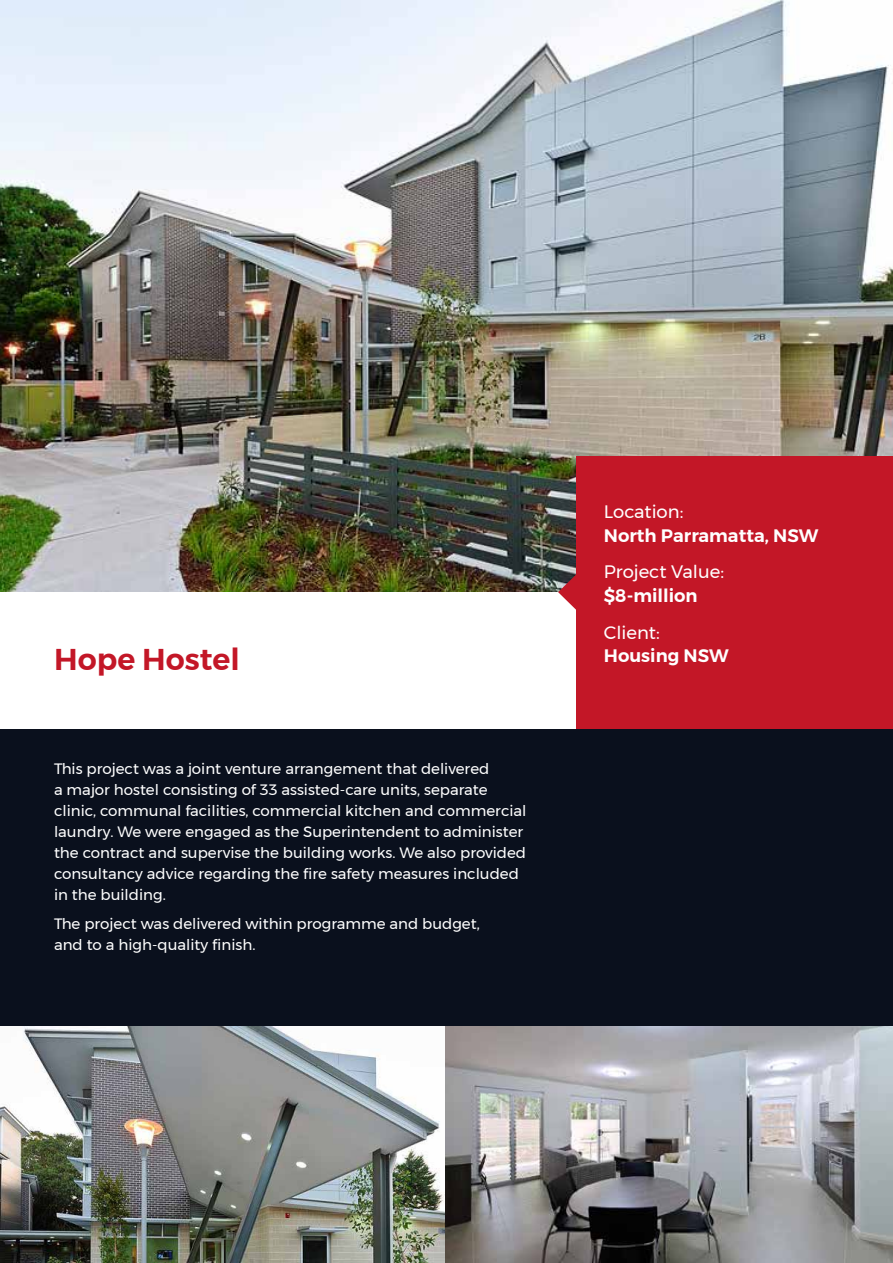
<style>
.page{position:relative;width:893px;height:1263px;background:#fff}
.page>*{position:absolute;margin:0;border:0;box-sizing:border-box;transform-origin:0 0}
.t1{font:600 30px "Montserrat";color:#c31727}
.t2{font:600 18px "Montserrat";color:#fff}
.t3{font:18px "Montserrat";color:#fff}
.t4{font:15px/21px "Montserrat";color:#fff}
</style>
<div class="page">
<div style="left:0;top:712px;width:893px;height:337px;background:#0a101d"></div>
<img style="left:0;top:0;width:893px;height:592px">
<div style="left:0;top:592px;width:893px;height:136px;background:#fff"></div>
<img style="left:0;top:1027px;width:893px;height:236px">
<svg style="left:558px;top:571px;width:18px;height:39px"></svg>
<div style="left:576px;top:456px;width:317px;height:272px;background:#c31727"></div>
<h1 class="t1" style="left:54px;top:645px;width:187px">Hope Hostel</h1>
<p class="t4" style="left:54px;top:758px;width:474px">This project was a joint venture arrangement that delivered<br>a major hostel consisting of 33 assisted-care units, separate clinic, communal facilities, commercial kitchen and commercial laundry. We were engaged as the Superintendent to administer the contract and supervise the building works. We also provided consultancy advice regarding the fire safety measures included in the building.</p>
<p class="t4" style="left:54px;top:914px;width:427px">The project was delivered within programme and budget, and to a high-quality finish.</p>
<p class="t3" style="left:604px;top:503px;width:81px">Location:</p>
<p class="t2" style="left:604px;top:526px;width:216px">North Parramatta, NSW</p>
<p class="t3" style="left:604px;top:563px;width:122px">Project Value:</p>
<p class="t2" style="left:604px;top:587px;width:95px">$8-million</p>
<p class="t3" style="left:604px;top:624px;width:57px">Client:</p>
<p class="t2" style="left:604px;top:646px;width:127px">Housing NSW</p>
</div>
